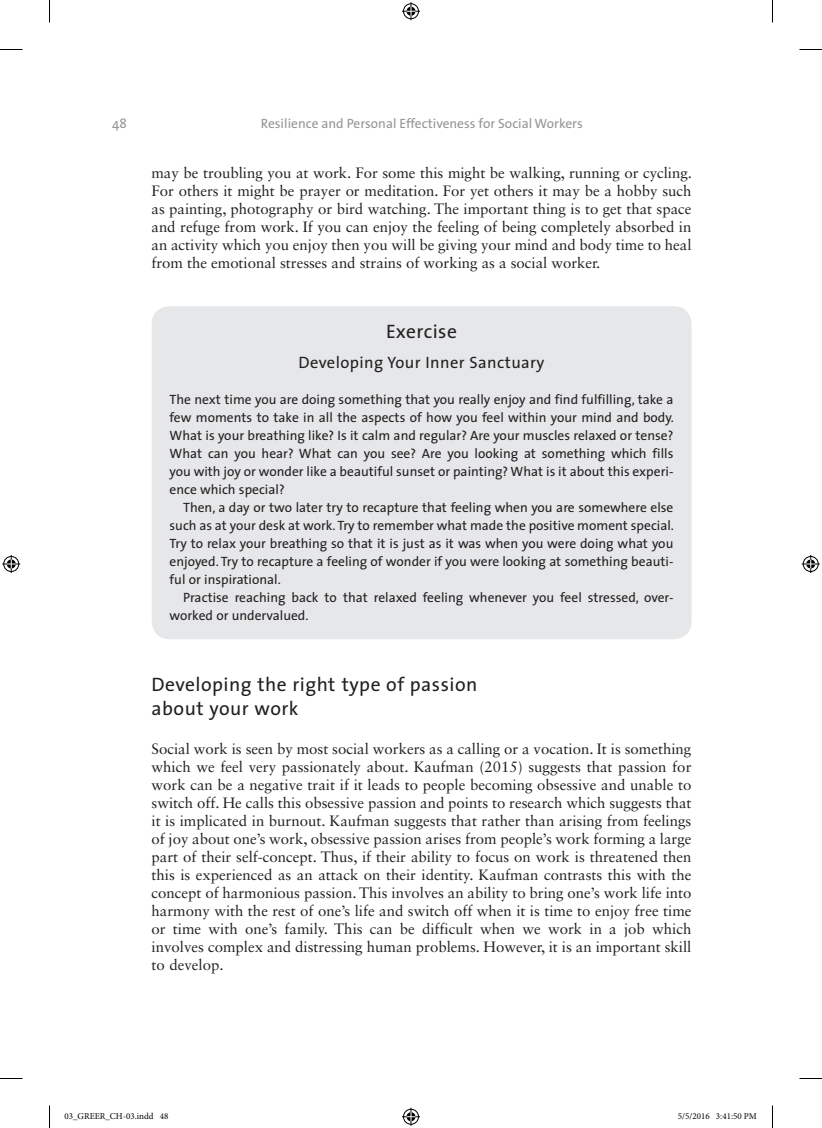
<style>
.page{position:relative;width:822px;height:1128px;background:#fff}
.page>*{position:absolute;margin:0;border:0;box-sizing:border-box;transform-origin:0 0}
.BX2_T{font:19.5px/24px "The Sans";letter-spacing:.025em;color:#231f20}
.BX2_H1{font:16.5px "The Sans";letter-spacing:.025em;color:#231f20}
.TEXT{font:15px/18px "Sabon LT Std";color:#231f20;text-align:justify}
.TEXT_IND{font:15px/18px "Sabon LT Std";color:#231f20;text-align:justify}
.BX2_TEXT_IND{font:13.5px/18px "The Sans";color:#231f20;text-align:justify}
.BX2_TEXT{font:13.5px/18px "The Sans";color:#231f20;text-align:justify}
.t1{font:13.5px "The Sans";color:#939598}
.t2{font:9px "Minion Pro";color:#000}
</style>
<div class="page">
<div style="left:152px;top:306px;width:539px;height:333px;background:#e6e7e9;border-radius:18px"></div>
<svg style="left:0;top:49px;width:22px;height:1px"></svg>
<svg style="left:799px;top:49px;width:23px;height:1px"></svg>
<svg style="left:0;top:1078px;width:22px;height:1px"></svg>
<svg style="left:799px;top:1078px;width:23px;height:1px"></svg>
<svg style="left:49px;top:0;width:1px;height:22px"></svg>
<svg style="left:49px;top:1105px;width:1px;height:23px"></svg>
<svg style="left:772px;top:0;width:1px;height:22px"></svg>
<svg style="left:772px;top:1105px;width:1px;height:23px"></svg>
<svg style="left:402px;top:2px;width:18px;height:18px"></svg>
<svg style="left:402px;top:1108px;width:18px;height:18px"></svg>
<svg style="left:2px;top:555px;width:18px;height:18px"></svg>
<svg style="left:802px;top:555px;width:18px;height:18px"></svg>
<p class="t1" style="left:112px;top:113px;width:16px">48</p>
<p class="t1" style="left:261px;top:113px;width:323px">Resilience and Personal Effectiveness for Social Workers</p>
<p class="TEXT_IND" style="left:152px;top:164px;width:542px">may be troubling you at work. For some this might be walking, running or cycling.<br>For others it might be prayer or meditation. For yet others it may be a hobby such as painting, photography or bird watching. The important thing is to get that space and refuge from work. If you can enjoy the feeling of being completely absorbed in an activity which you enjoy then you will be giving your mind and body time to heal from the emotional stresses and strains of working as a social worker.</p>
<p class="BX2_T" style="left:386px;top:319px;width:72px">Exercise</p>
<p class="BX2_H1" style="left:298px;top:349px;width:248px">Developing Your Inner Sanctuary</p>
<p class="BX2_TEXT" style="left:170px;top:390px;width:506px">The next time you are doing something that you really enjoy and find fulfilling, take a few moments to take in all the aspects of how you feel within your mind and body.<br>What is your breathing like? Is it calm and regular? Are your muscles relaxed or tense?<br>What can you hear? What can you see? Are you looking at something which fills you with joy or wonder like a beautiful sunset or painting? What is it about this experi&shy;ence which special?</p>
<p class="BX2_TEXT_IND" style="left:170px;top:498px;width:506px;text-indent:14px">Then, a day or two later try to recapture that feeling when you are somewhere else such as at your desk at work. Try to remember what made the positive moment special.<br>Try to relax your breathing so that it is just as it was when you were doing what you enjoyed. Try to recapture a feeling of wonder if you were looking at something beauti&shy;ful or inspirational.</p>
<p class="BX2_TEXT_IND" style="left:170px;top:588px;width:505px;text-indent:14px">Practise reaching back to that relaxed feeling whenever you feel stressed, over&shy;worked or undervalued.</p>
<h1 class="BX2_T" style="left:152px;top:672px;width:327px">Developing the right type of passion about your work</h1>
<p class="TEXT" style="left:152px;top:740px;width:541px">Social work is seen by most social workers as a calling or a vocation. It is something which we feel very passionately about. Kaufman (2015) suggests that passion for work can be a negative trait if it leads to people becoming obsessive and unable to switch off. He calls this obsessive passion and points to research which suggests that it is implicated in burnout. Kaufman suggests that rather than arising from feelings of joy about one’s work, obsessive passion arises from people’s work forming a large part of their self-concept. Thus, if their ability to focus on work is threatened then this is experienced as an attack on their identity. Kaufman contrasts this with the concept of harmonious passion. This involves an ability to bring one’s work life into harmony with the rest of one’s life and switch off when it is time to enjoy free time or time with one’s family. This can be difficult when we work in a job which involves complex and distressing human problems. However, it is an important skill to develop.</p>
<p class="t2" style="left:64px;top:1111px;width:105px">03_GREER_CH-03.indd 48</p>
<p class="t2" style="left:678px;top:1111px;width:80px">5/5/2016 3:41:50 PM</p>
</div>
